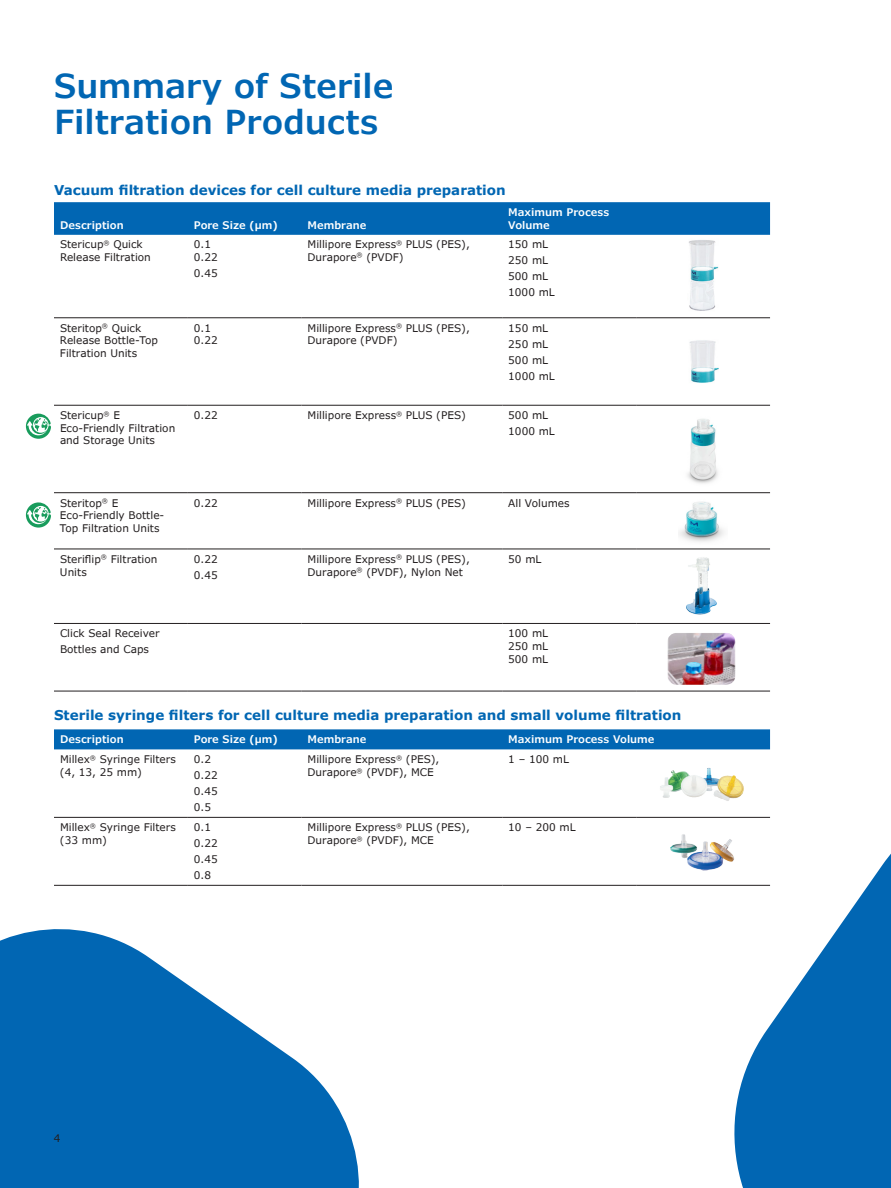
<style>
.page{position:relative;width:891px;height:1188px;background:#fff}
.page>*{position:absolute;margin:0;border:0;box-sizing:border-box;transform-origin:0 0}
.t1{font:600 33px/36px "Verdana Pro";color:#0166b3}
.t2{font:700 13.5px "Verdana Pro";color:#0166b3}
.t3{font:10.5px/12.6px "Verdana Pro";color:#231f20}
.t4{font:600 10.5px/12.6px "Verdana Pro";color:#fff}
</style>
<div class="page">
<svg style="left:0;top:929px;width:359px;height:259px;fill:#0166b3"></svg>
<svg style="left:710px;top:816px;width:181px;height:372px;fill:#0166b3"></svg>
<div style="left:54px;top:202px;width:716px;height:33px;background:#0166b3"></div>
<hr style="left:54px;top:317px;width:134px;height:1px;background:#231f20">
<hr style="left:188px;top:317px;width:114px;height:1px;background:#231f20">
<hr style="left:302px;top:317px;width:200px;height:1px;background:#231f20">
<hr style="left:502px;top:317px;width:134px;height:1px;background:#231f20">
<hr style="left:636px;top:317px;width:134px;height:1px;background:#231f20">
<hr style="left:54px;top:405px;width:134px;height:1px;background:#231f20">
<hr style="left:188px;top:405px;width:114px;height:1px;background:#231f20">
<hr style="left:302px;top:405px;width:200px;height:1px;background:#231f20">
<hr style="left:502px;top:405px;width:134px;height:1px;background:#231f20">
<hr style="left:636px;top:405px;width:134px;height:1px;background:#231f20">
<hr style="left:54px;top:492px;width:134px;height:1px;background:#231f20">
<hr style="left:188px;top:492px;width:114px;height:1px;background:#231f20">
<hr style="left:302px;top:492px;width:200px;height:1px;background:#231f20">
<hr style="left:502px;top:492px;width:134px;height:1px;background:#231f20">
<hr style="left:636px;top:492px;width:134px;height:1px;background:#231f20">
<hr style="left:54px;top:549px;width:134px;height:1px;background:#231f20">
<hr style="left:188px;top:549px;width:114px;height:1px;background:#231f20">
<hr style="left:302px;top:549px;width:200px;height:1px;background:#231f20">
<hr style="left:502px;top:549px;width:134px;height:1px;background:#231f20">
<hr style="left:636px;top:549px;width:134px;height:1px;background:#231f20">
<hr style="left:502px;top:623px;width:134px;height:1px;background:#231f20">
<hr style="left:636px;top:623px;width:134px;height:1px;background:#231f20">
<hr style="left:502px;top:691px;width:134px;height:1px;background:#231f20">
<hr style="left:636px;top:691px;width:134px;height:1px;background:#231f20">
<hr style="left:54px;top:623px;width:134px;height:1px;background:#231f20">
<hr style="left:188px;top:623px;width:114px;height:1px;background:#231f20">
<hr style="left:302px;top:623px;width:200px;height:1px;background:#231f20">
<hr style="left:54px;top:691px;width:134px;height:1px;background:#231f20">
<hr style="left:188px;top:691px;width:114px;height:1px;background:#231f20">
<hr style="left:302px;top:691px;width:200px;height:1px;background:#231f20">
<img style="left:689px;top:240px;width:30px;height:71px">
<img style="left:689px;top:340px;width:30px;height:43px">
<img style="left:687px;top:419px;width:31px;height:65px">
<img style="left:679px;top:502px;width:45px;height:40px">
<img style="left:673px;top:549px;width:59px;height:66px">
<div style="left:54px;top:729px;width:716px;height:20px;background:#0166b3"></div>
<hr style="left:54px;top:817px;width:134px;height:1px;background:#231f20">
<hr style="left:188px;top:817px;width:114px;height:1px;background:#231f20">
<hr style="left:302px;top:817px;width:200px;height:1px;background:#231f20">
<hr style="left:502px;top:817px;width:134px;height:1px;background:#231f20">
<hr style="left:636px;top:817px;width:134px;height:1px;background:#231f20">
<hr style="left:54px;top:885px;width:134px;height:1px;background:#231f20">
<hr style="left:188px;top:885px;width:114px;height:1px;background:#231f20">
<hr style="left:302px;top:885px;width:200px;height:1px;background:#231f20">
<hr style="left:502px;top:885px;width:134px;height:1px;background:#231f20">
<hr style="left:636px;top:885px;width:134px;height:1px;background:#231f20">
<img style="left:660px;top:768px;width:84px;height:33px">
<img style="left:671px;top:820px;width:72px;height:63px">
<svg style="left:26px;top:414px;width:25px;height:25px"></svg>
<svg style="left:26px;top:502px;width:25px;height:26px"></svg>
<img style="left:667px;top:633px;width:69px;height:52px">
<h1 class="t1" style="left:54px;top:69px;width:341px">Summary of Sterile<br>Filtration Products</h1>
<p class="t2" style="left:54px;top:182px;width:453px">Vacuum filtration devices for cell culture media preparation</p>
<p class="t4" style="left:60px;top:219px;width:65px">Description</p>
<p class="t4" style="left:194px;top:219px;width:85px">Pore Size (µm)</p>
<p class="t4" style="left:307px;top:219px;width:60px">Membrane</p>
<p class="t4" style="left:508px;top:206px;width:103px">Maximum Process<br>Volume</p>
<p class="t3" style="left:60px;top:238px;width:92px">Stericup<sup>®</sup> Quick<br>Release Filtration</p>
<p class="t3" style="left:194px;top:238px;width:25px">0.1<br>0.22</p>
<p class="t3" style="left:194px;top:267px;width:25px">0.45</p>
<p class="t3" style="left:307px;top:238px;width:164px">Millipore Express<sup>®</sup> PLUS (PES),<br>Durapore<sup>®</sup> (PVDF)</p>
<p class="t3" style="left:508px;top:236px;width:48px;line-height:15.9px">150 mL<br>250 mL<br>500 mL<br>1000 mL</p>
<p class="t3" style="left:60px;top:322px;width:99px">Steritop<sup>®</sup> Quick<br>Release Bottle-Top<br>Filtration Units</p>
<p class="t3" style="left:194px;top:322px;width:25px">0.1<br>0.22</p>
<p class="t3" style="left:307px;top:322px;width:164px">Millipore Express<sup>®</sup> PLUS (PES),<br>Durapore (PVDF)</p>
<p class="t3" style="left:508px;top:320px;width:48px;line-height:15.9px">150 mL<br>250 mL<br>500 mL<br>1000 mL</p>
<p class="t3" style="left:60px;top:409px;width:117px">Stericup<sup>®</sup> E<br>Eco-Friendly Filtration and Storage Units</p>
<p class="t3" style="left:194px;top:409px;width:25px">0.22</p>
<p class="t3" style="left:307px;top:409px;width:160px">Millipore Express<sup>®</sup> PLUS (PES)</p>
<p class="t3" style="left:508px;top:408px;width:48px;line-height:15.9px">500 mL<br>1000 mL</p>
<p class="t3" style="left:60px;top:497px;width:106px">Steritop<sup>®</sup> E<br>Eco-Friendly Bottle-<br>Top Filtration Units</p>
<p class="t3" style="left:194px;top:497px;width:25px">0.22</p>
<p class="t3" style="left:307px;top:497px;width:160px">Millipore Express<sup>®</sup> PLUS (PES)</p>
<p class="t3" style="left:508px;top:497px;width:63px">All Volumes</p>
<p class="t3" style="left:60px;top:553px;width:99px">Steriflip<sup>®</sup> Filtration<br>Units</p>
<p class="t3" style="left:194px;top:551px;width:25px;line-height:15.9px">0.22<br>0.45</p>
<p class="t3" style="left:307px;top:553px;width:164px">Millipore Express<sup>®</sup> PLUS (PES),<br>Durapore<sup>®</sup> (PVDF), Nylon Net</p>
<p class="t3" style="left:508px;top:553px;width:35px">50 mL</p>
<p class="t3" style="left:60px;top:626px;width:101px;line-height:15.9px">Click Seal Receiver<br>Bottles and Caps</p>
<p class="t3" style="left:508px;top:628px;width:41px;text-align:justify">100 mL 250 mL 500 mL</p>
<p class="t2" style="left:54px;top:706px;width:629px">Sterile syringe filters for cell culture media preparation and small volume filtration</p>
<p class="t4" style="left:60px;top:733px;width:65px">Description</p>
<p class="t4" style="left:194px;top:733px;width:85px">Pore Size (µm)</p>
<p class="t4" style="left:307px;top:733px;width:60px">Membrane</p>
<p class="t4" style="left:508px;top:733px;width:148px">Maximum Process Volume</p>
<p class="t3" style="left:60px;top:753px;width:117px">Millex<sup>®</sup> Syringe Filters (4, 13, 25 mm)</p>
<p class="t3" style="left:194px;top:752px;width:25px;line-height:15.9px">0.2<br>0.22<br>0.45<br>0.5</p>
<p class="t3" style="left:307px;top:753px;width:133px">Millipore Express<sup>®</sup> (PES),<br>Durapore<sup>®</sup> (PVDF), MCE</p>
<p class="t3" style="left:508px;top:753px;width:62px">1 – 100 mL</p>
<p class="t3" style="left:60px;top:821px;width:117px">Millex<sup>®</sup> Syringe Filters (33 mm)</p>
<p class="t3" style="left:194px;top:820px;width:25px;line-height:15.9px">0.1<br>0.22<br>0.45<br>0.8</p>
<p class="t3" style="left:307px;top:821px;width:164px">Millipore Express<sup>®</sup> PLUS (PES),<br>Durapore<sup>®</sup> (PVDF), MCE</p>
<p class="t3" style="left:508px;top:821px;width:69px">10 – 200 mL</p>
<p class="t3" style="left:54px;top:1132px;width:8px">4</p>
</div>
